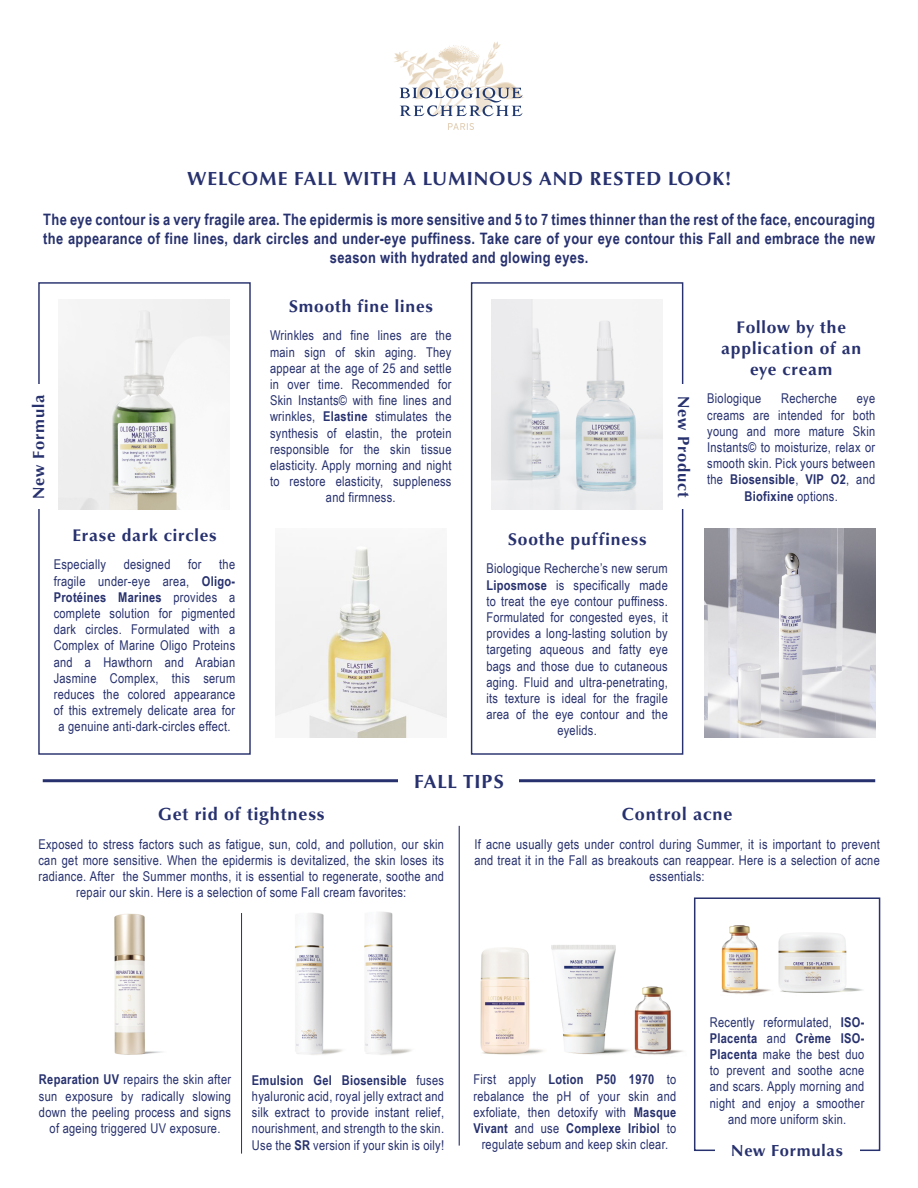
<style>
.page{position:relative;width:918px;height:1188px;background:#fff}
.page>*{position:absolute;margin:0;border:0;box-sizing:border-box;transform-origin:0 0}
.t1{font:700 19.5px "Classico URW";letter-spacing:.05em;color:#27316e}
.t2{font:700 18px "Classico URW";letter-spacing:.05em;color:#27316e}
.t3{font:700 17.4px/20.9px "Classico URW";letter-spacing:.05em;color:#27316e;text-align:center}
.t4{font:700 16.5px "Classico URW";letter-spacing:.05em;color:#27316e}
.t5{font:700 15.75px/18.9px "Arial Narrow";letter-spacing:.02em;color:#27316e;text-align:center}
.t6{font:13.5px/16.2px "Arial Narrow";letter-spacing:.02em;color:#27316e;text-align:center}
.t7{font:700 13.5px "Arial Narrow";letter-spacing:.02em;color:#27316e}
.s1{font-weight:700}
.s2{font-weight:400}
</style>
<div class="page">
<svg style="left:448px;top:123px;width:26px;height:7px"></svg>
<svg style="left:394px;top:41px;width:130px;height:76px"></svg>
<img style="left:59px;top:300px;width:170px;height:209px">
<img style="left:276px;top:548px;width:170px;height:190px">
<img style="left:705px;top:528px;width:170px;height:210px">
<div style="left:38px;top:282px;width:213px;height:473px;border:1px solid #27316e"></div>
<div style="left:32px;top:384px;width:13px;height:125px;background:#fff"></div>
<img style="left:492px;top:300px;width:170px;height:209px">
<div style="left:471px;top:282px;width:212px;height:473px;border:1px solid #27316e"></div>
<div style="left:676px;top:384px;width:14px;height:125px;background:#fff"></div>
<hr style="left:43px;top:779px;width:832px;height:3px;background:#27316e">
<div style="left:399px;top:774px;width:120px;height:14px;background:#fff"></div>
<div style="left:694px;top:897px;width:186px;height:254px;border:2px solid #27316e"></div>
<div style="left:715px;top:1144px;width:144px;height:13px;background:#fff"></div>
<img style="left:114px;top:913px;width:48px;height:142px">
<img style="left:364px;top:912px;width:48px;height:143px">
<img style="left:295px;top:913px;width:48px;height:142px">
<img style="left:480px;top:945px;width:149px;height:110px">
<img style="left:634px;top:986px;width:50px;height:69px">
<img style="left:778px;top:933px;width:85px;height:60px">
<img style="left:721px;top:925px;width:50px;height:69px">
<hr style="left:459px;top:826px;width:1px;height:320px;background:#27316e">
<hr style="left:241px;top:913px;width:1px;height:241px;background:#27316e">
<h1 class="t1" style="left:188px;top:164px;width:545px">WELCOME FALL WITH A LUMINOUS AND RESTED LOOK!</h1>
<p class="t5" style="left:43px;top:209px;width:833px">The eye contour is a very fragile area. The epidermis is more sensitive and 5 to 7 times thinner than the rest of the face, encouraging the appearance of fine lines, dark circles and under-eye puffiness. Take care of your eye contour this Fall and embrace the new season with hydrated and glowing eyes.</p>
<p class="t4" style="left:26px;top:499px;width:105px;rotate:-90deg">New Formula</p>
<p class="t3" style="left:72px;top:524px;width:146px">Erase dark circles</p>
<p class="t6" style="left:54px;top:556px;width:54px">Especially</p>
<p class="t6" style="left:124px;top:556px;width:48px">designed</p>
<p class="t6" style="left:188px;top:556px;width:15px">for</p>
<p class="t6" style="left:219px;top:556px;width:17px">the</p>
<p class="t6" style="left:54px;top:572px;width:183px">fragile under-eye area, <span class="s1">Oligo-</span></p>
<p class="t7" style="left:54px;top:587px;width:183px">Protéines Marines <span class="s2">provides a</span></p>
<p class="t6" style="left:54px;top:605px;width:183px">complete solution for pigmented</p>
<p class="t6" style="left:54px;top:621px;width:183px">dark circles. Formulated with a</p>
<p class="t6" style="left:54px;top:637px;width:183px">Complex of Marine Oligo Proteins</p>
<p class="t6" style="left:54px;top:653px;width:183px">and a Hawthorn and Arabian</p>
<p class="t6" style="left:54px;top:669px;width:183px">Jasmine Complex, this serum</p>
<p class="t6" style="left:54px;top:686px;width:183px">reduces the colored appearance</p>
<p class="t6" style="left:54px;top:702px;width:183px">of this extremely delicate area for</p>
<p class="t6" style="left:58px;top:718px;width:174px">a genuine anti-dark-circles effect.</p>
<p class="t3" style="left:289px;top:295px;width:146px">Smooth fine lines</p>
<p class="t6" style="left:270px;top:327px;width:183px">Wrinkles and fine lines are the main sign of skin aging. They appear at the age of 25 and settle in over time. Recommended for<br>Skin Instants© with fine lines and wrinkles, <span class="s1">Elastine</span> stimulates the synthesis of elastin, the protein responsible for the skin tissue elasticity. Apply morning and night to restore elasticity, suppleness and firmness.</p>
<p class="t3" style="left:721px;top:316px;width:142px">Follow by the application of an eye cream</p>
<p class="t6" style="left:707px;top:390px;width:56px">Biologique</p>
<p class="t6" style="left:781px;top:390px;width:57px">Recherche</p>
<p class="t6" style="left:707px;top:390px;width:170px;text-align:justify;text-indent:150px">eye creams are intended for both young and more mature Skin Instants© to moisturize, relax or smooth skin. Pick yours between the <span class="s1">Biosensible</span>, <span class="s1">VIP O2</span>, and</p>
<p class="t4" style="left:696px;top:396px;width:103px;rotate:90deg">New Product</p>
<p class="t7" style="left:745px;top:486px;width:95px">Biofixine <span class="s2">options.</span></p>
<p class="t3" style="left:508px;top:528px;width:140px">Soothe puffiness</p>
<p class="t6" style="left:486px;top:560px;width:183px">Biologique Recherche’s new serum<br><span class="s1">Liposmose</span> is specifically made to treat the eye contour puffiness.<br>Formulated for congested eyes, it provides a long-lasting solution by targeting aqueous and fatty eye bags and those due to cutaneous aging. Fluid and ultra-penetrating, its texture is ideal for the fragile area of the eye contour and the eyelids.</p>
<h1 class="t1" style="left:414px;top:767px;width:91px">FALL TIPS</h1>
<h2 class="t2" style="left:158px;top:801px;width:168px">Get rid of tightness</h2>
<p class="t6" style="left:38px;top:836px;width:407px">Exposed to stress factors such as fatigue, sun, cold, and pollution, our skin can get more sensitive. When the epidermis is devitalized, the skin loses its radiance. After the Summer months, it is essential to regenerate, soothe and repair our skin. Here is a selection of some Fall cream favorites:</p>
<h2 class="t2" style="left:622px;top:801px;width:112px">Control acne</h2>
<p class="t6" style="left:474px;top:836px;width:407px">If acne usually gets under control during Summer, it is important to prevent and treat it in the Fall as breakouts can reappear. Here is a selection of acne essentials:</p>
<p class="t6" style="left:39px;top:1071px;width:194px"><span class="s1">Reparation UV</span> repairs the skin after sun exposure by radically slowing down the peeling process and signs of ageing triggered UV exposure.</p>
<p class="t6" style="left:474px;top:1071px;width:204px">First apply <span class="s1">Lotion P50 1970</span> to rebalance the pH of your skin and exfoliate, then detoxify with <span class="s1">Masque Vivant</span> and use <span class="s1">Complexe Iribiol</span> to regulate sebum and keep skin clear.</p>
<p class="t6" style="left:252px;top:1072px;width:194px;text-align:justify"><span class="s1">Emulsion Gel Biosensible</span> fuses hyaluronic acid, royal jelly extract and silk extract to provide instant relief, nourishment, and strength to the skin.<br>Use the <span class="s1">SR</span> version if your skin is oily!</p>
<p class="t6" style="left:710px;top:1013px;width:156px">Recently reformulated, <span class="s1">ISO-<br>Placenta</span> and <span class="s1">Crème ISO-<br>Placenta</span> make the best duo to prevent and soothe acne and scars. Apply morning and night and enjoy a smoother and more uniform skin.</p>
<p class="t4" style="left:731px;top:1138px;width:113px">New Formulas</p>
</div>
